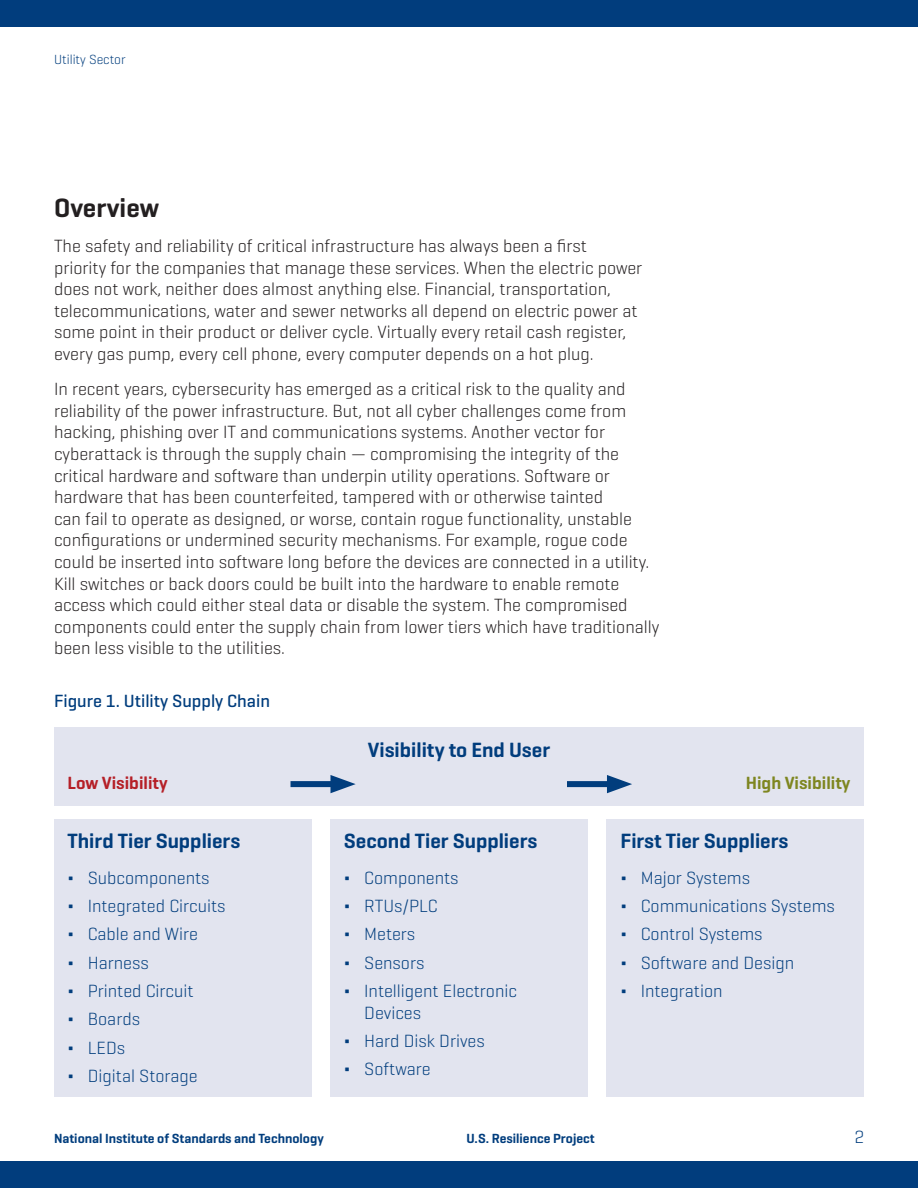
<style>
.page{position:relative;width:918px;height:1188px;background:#fff}
.page>*{position:absolute;margin:0;border:0;box-sizing:border-box;transform-origin:0 0}
.Section_header{font:600 27px "Geogrotesque";color:#231f20}
.t1{font:600 21px "Geogrotesque";color:#013d7d}
.Body_text{font:300 18px/21.6px "Geogrotesque";color:#231f20}
.t2{font:300 18px/28.3px "Geogrotesque";color:#013d7d}
.t3{font:500 18px "Geogrotesque";color:#013d7d}
.t4{font:600 18px "Geogrotesque";color:#7e8620}
.t5{font:600 18px "Geogrotesque";color:#b51f27}
.t6{font:600 13.5px "Geogrotesque";color:#013d7d}
.t7{font:300 13.5px "Geogrotesque";color:#013d7d}
</style>
<div class="page">
<div style="left:0;top:1161px;width:918px;height:27px;background:#013d7d"></div>
<div style="left:0;top:0;width:918px;height:27px;background:#013d7d"></div>
<div style="left:54px;top:819px;width:257px;height:278px;background:#e2e4ef"></div>
<div style="left:330px;top:819px;width:258px;height:278px;background:#e2e4ef"></div>
<div style="left:607px;top:819px;width:257px;height:278px;background:#e2e4ef"></div>
<div style="left:54px;top:728px;width:810px;height:78px;background:#e2e4ef"></div>
<div style="left:291px;top:781px;width:50px;height:6px;background:#013d7d"></div>
<svg style="left:330px;top:775px;width:26px;height:18px"></svg>
<div style="left:567px;top:781px;width:50px;height:6px;background:#013d7d"></div>
<svg style="left:607px;top:775px;width:25px;height:18px"></svg>
<p class="t7" style="left:54px;top:51px;width:73px">Utility Sector</p>
<p class="Section_header" style="left:54px;top:191px;width:107px">Overview</p>
<p class="Body_text" style="left:54px;top:235px;width:590px">The safety and reliability of critical infrastructure has always been a first priority for the companies that manage these services. When the electric power does not work, neither does almost anything else. Financial, transportation, telecommunications, water and sewer networks all depend on electric power at some point in their product or deliver cycle. Virtually every retail cash register, every gas pump, every cell phone, every computer depends on a hot plug.</p>
<p class="Body_text" style="left:54px;top:378px;width:607px">In recent years, cybersecurity has emerged as a critical risk to the quality and reliability of the power infrastructure. But, not all cyber challenges come from hacking, phishing over IT and communications systems. Another vector for cyberattack is through the supply chain — compromising the integrity of the critical hardware and software than underpin utility operations. Software or hardware that has been counterfeited, tampered with or otherwise tainted<br>can fail to operate as designed, or worse, contain rogue functionality, unstable configurations or undermined security mechanisms. For example, rogue code could be inserted into software long before the devices are connected in a utility.<br>Kill switches or back doors could be built into the hardware to enable remote access which could either steal data or disable the system. The compromised components could enter the supply chain from lower tiers which have traditionally been less visible to the utilities.</p>
<p class="t3" style="left:54px;top:689px;width:217px">Figure 1. Utility Supply Chain</p>
<p class="t1" style="left:368px;top:737px;width:184px">Visibility to End User</p>
<p class="t5" style="left:68px;top:772px;width:102px">Low Visibility</p>
<p class="t4" style="left:746px;top:772px;width:106px">High Visibility</p>
<p class="t1" style="left:68px;top:828px;width:174px">Third Tier Suppliers</p>
<p class="t2" style="left:67px;top:863px;width:160px">Δ Subcomponents<br>Δ Integrated Circuits<br>Δ Cable and Wire<br>Δ Harness<br>Δ Printed Circuit<br>Δ Boards<br>Δ LEDs<br>Δ Digital Storage</p>
<p class="t1" style="left:344px;top:828px;width:195px">Second Tier Suppliers</p>
<p class="t2" style="left:344px;top:863px;width:175px">Δ Components<br>Δ RTUs/PLC<br>Δ Meters<br>Δ Sensors<br>Δ Intelligent Electronic</p>
<p class="t2" style="left:344px;top:998px;width:142px;text-indent:20px">Devices<br>Δ Hard Disk Drives<br>Δ Software</p>
<p class="t1" style="left:620px;top:828px;width:169px">First Tier Suppliers</p>
<p class="t2" style="left:620px;top:863px;width:216px">Δ Major Systems<br>Δ Communications Systems<br>Δ Control Systems<br>Δ Software and Design<br>Δ Integration</p>
<p class="t6" style="left:54px;top:1130px;width:271px">National Institute of Standards and Technology</p>
<p class="t6" style="left:467px;top:1130px;width:130px">U.S. Resilience Project</p>
<p class="t2" style="left:854px;top:1122px;width:11px">2</p>
</div>
